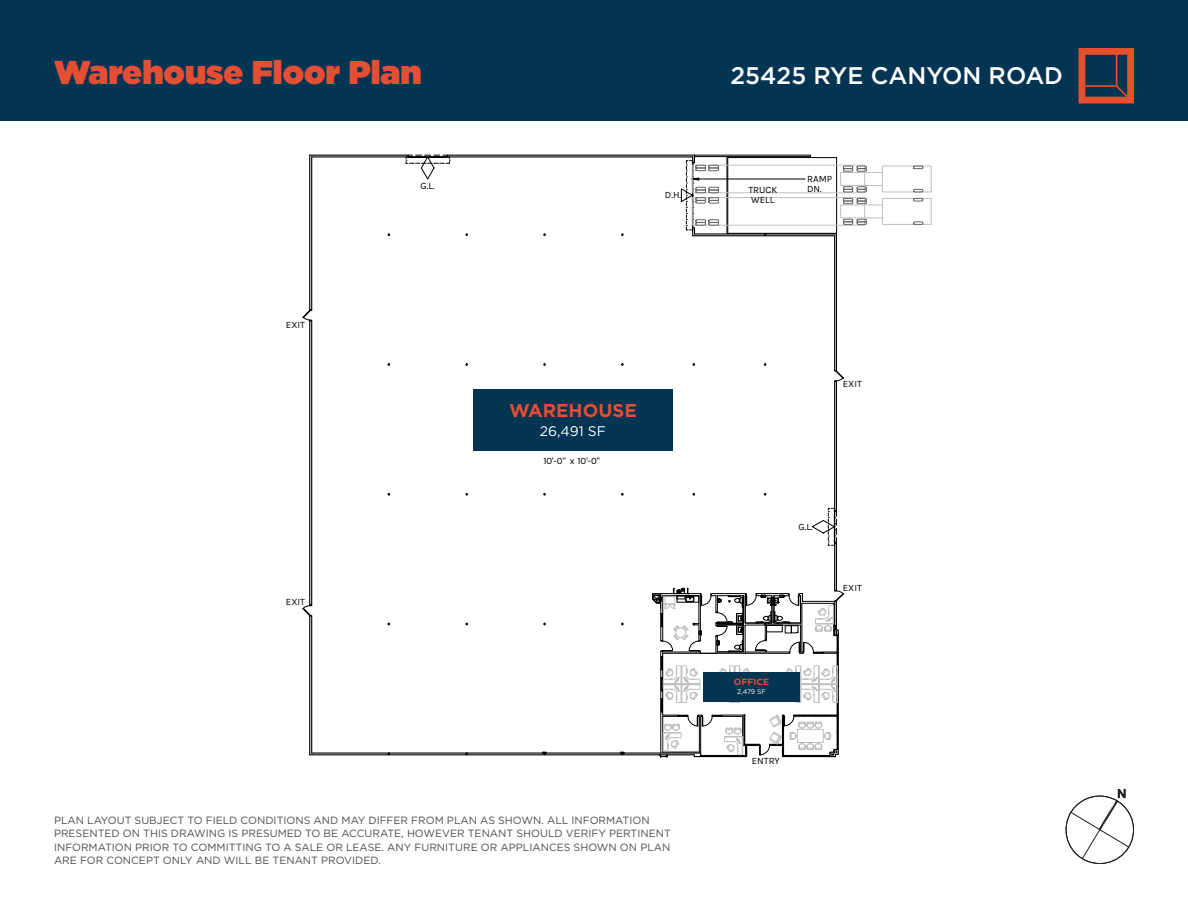
<style>
.page{position:relative;width:1188px;height:918px;background:#fff}
.page>*{position:absolute;margin:0;border:0;box-sizing:border-box;transform-origin:0 0}
.Header_1{font:900 33px "Gotham";color:#e34e34}
.t1{font:500 24px "Gotham";color:#fff}
.t2{font:700 18.6px "Gotham";color:#e34e34}
.t3{font:13.95px "Gotham";color:#fff}
.Floor_Plan_Footnote{font:10.5px/13.5px "Gotham";color:#4b4c4d}
.t4{font:9.6px "Karla";color:#000}
.t5{font:700 9px "Gotham";color:#e34e34}
.t6{font:6.75px "Gotham";color:#fff}
</style>
<div class="page">
<div style="left:309px;top:320px;width:3px;height:286px;border:1px solid #000"></div>
<hr style="left:309px;top:616px;width:1px;height:139px;background:#000">
<hr style="left:310px;top:754px;width:349px;height:1px;background:#000">
<hr style="left:624px;top:752px;width:77px;height:2px;background:#000">
<hr style="left:546px;top:752px;width:75px;height:2px;background:#000">
<hr style="left:312px;top:752px;width:231px;height:2px;background:#000">
<div style="left:834px;top:542px;width:3px;height:49px;border:1px solid #000"></div>
<div style="left:834px;top:381px;width:3px;height:130px;border:1px solid #000"></div>
<svg style="left:302px;top:605px;width:11px;height:149px"></svg>
<svg style="left:387px;top:622px;width:4px;height:4px"></svg>
<svg style="left:387px;top:752px;width:4px;height:4px"></svg>
<svg style="left:465px;top:752px;width:4px;height:4px"></svg>
<svg style="left:619px;top:751px;width:6px;height:5px"></svg>
<svg style="left:541px;top:751px;width:7px;height:5px"></svg>
<svg style="left:652px;top:588px;width:192px;height:170px"></svg>
<svg style="left:812px;top:508px;width:25px;height:38px"></svg>
<div style="left:841px;top:172px;width:42px;height:14px;border:1px solid #c0c0c0"></div>
<svg style="left:882px;top:166px;width:49px;height:26px"></svg>
<div style="left:841px;top:205px;width:42px;height:13px;border:1px solid #c0c0c0"></div>
<svg style="left:882px;top:198px;width:49px;height:27px"></svg>
<svg style="left:302px;top:154px;width:565px;height:228px"></svg>
<svg style="left:1065px;top:789px;width:69px;height:76px"></svg>
<div style="left:0;top:0;width:1188px;height:122px;background:#033553"></div>
<svg style="left:1079px;top:48px;width:55px;height:55px"></svg>
<div style="left:473px;top:389px;width:200px;height:62px;background:#033553"></div>
<div style="left:703px;top:672px;width:97px;height:29px;background:#033553"></div>
<p class="Header_1" style="left:54px;top:49px;width:369px">Warehouse Floor Plan</p>
<p class="t4" style="left:286px;top:320px;width:21px">EXIT</p>
<p class="t4" style="left:286px;top:596px;width:21px">EXIT</p>
<p class="t4" style="left:421px;top:180px;width:16px">G.L.</p>
<p class="t4" style="left:665px;top:190px;width:18px">D.H.</p>
<p class="t2" style="left:509px;top:398px;width:129px">WAREHOUSE</p>
<p class="t3" style="left:540px;top:423px;width:68px">26,491 SF</p>
<p class="t4" style="left:543px;top:456px;width:58px">10'-0" x 10'-0"</p>
<p class="Floor_Plan_Footnote" style="left:54px;top:813px;width:618px">PLAN LAYOUT SUBJECT TO FIELD CONDITIONS AND MAY DIFFER FROM PLAN AS SHOWN. ALL INFORMATION PRESENTED ON THIS DRAWING IS PRESUMED TO BE ACCURATE, HOWEVER TENANT SHOULD VERIFY PERTINENT INFORMATION PRIOR TO COMMITTING TO A SALE OR LEASE. ANY FURNITURE OR APPLIANCES SHOWN ON PLAN ARE FOR CONCEPT ONLY AND WILL BE TENANT PROVIDED.</p>
<h2 class="t1" style="left:731px;top:60px;width:334px">25425 RYE CANYON ROAD</h2>
<p class="t4" style="left:807px;top:174px;width:27px">RAMP</p>
<p class="t4" style="left:748px;top:185px;width:30px">TRUCK</p>
<p class="t4" style="left:807px;top:184px;width:16px">DN.</p>
<p class="t4" style="left:751px;top:195px;width:25px">WELL</p>
<p class="t4" style="left:843px;top:379px;width:21px">EXIT</p>
<p class="t4" style="left:798px;top:522px;width:16px">G.L.</p>
<p class="t4" style="left:843px;top:582px;width:21px">EXIT</p>
<p class="t5" style="left:734px;top:676px;width:37px">OFFICE</p>
<p class="t6" style="left:737px;top:688px;width:31px">2,479 SF</p>
<p class="t4" style="left:752px;top:755px;width:30px">ENTRY</p>
</div>
